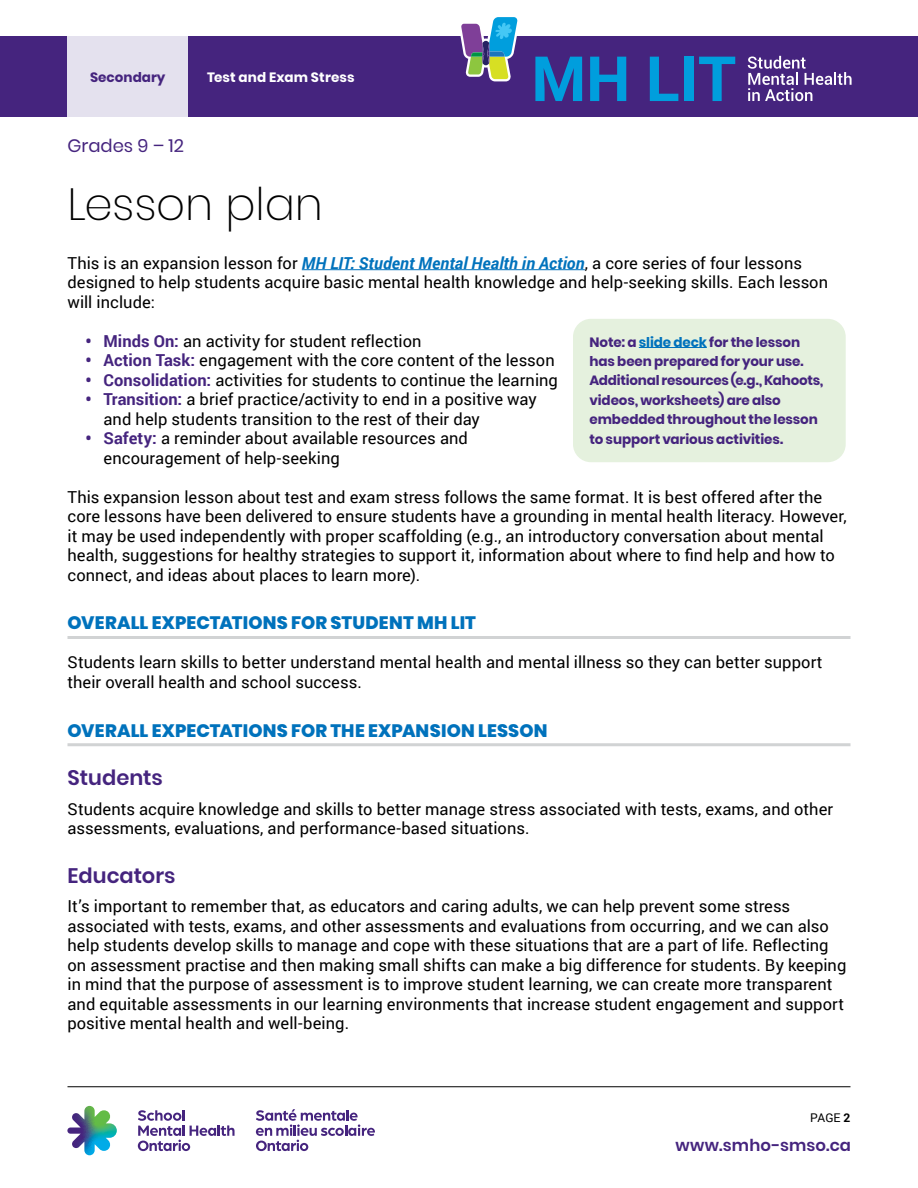
<style>
.page{position:relative;width:918px;height:1188px;background:#fff}
.page>*{position:absolute;margin:0;border:0;box-sizing:border-box;transform-origin:0 0}
.HED_1{font:200 45px "Poppins";letter-spacing:-.005em;color:#000}
.TOC_Hed_style_2{font:600 21px "Poppins";color:#45247e}
.TOC_Hed_style_2-2{font:800 18px "Poppins";letter-spacing:.005em;color:#0072bc}
.Lesson{font:18px "Poppins";color:#45247e}
.P_Body_Copy_black_11{font:16.5px/19.5px "Roboto";color:#000}
.t1{font:600 16.5px "Poppins";letter-spacing:.005em;color:#45247e}
.Text_with_green_shad{font:700 13.5px/19.5px "Poppins";letter-spacing:-.005em;color:#45247e}
.t2{font:700 13.5px "Poppins";letter-spacing:.015em;color:#fff}
.t3{font:12px "Roboto";color:#000}
.s1{font-weight:700;font-style:italic;color:#0072bc}
.s2{font-weight:900;color:#45247e}
.s3{font-weight:700;color:#45247e}
.s4{color:#0072bc}
.s5{font-weight:700}
</style>
<div class="page">
<div style="left:0;top:36px;width:918px;height:81px;background:#45247e"></div>
<div style="left:68px;top:36px;width:120px;height:81px;background:#e4e1ee"></div>
<svg style="left:748px;top:56px;width:104px;height:45px"></svg>
<svg style="left:535px;top:57px;width:47px;height:44px"></svg>
<svg style="left:590px;top:57px;width:36px;height:44px"></svg>
<svg style="left:650px;top:57px;width:28px;height:44px"></svg>
<div style="left:684px;top:57px;width:9px;height:44px;background:#009edd"></div>
<svg style="left:699px;top:57px;width:36px;height:44px"></svg>
<svg style="left:460px;top:17px;width:58px;height:64px"></svg>
<hr style="left:68px;top:1086px;width:782px;height:1px;background:#000">
<svg style="left:67px;top:1106px;width:50px;height:49px"></svg>
<svg style="left:256px;top:1109px;width:119px;height:42px"></svg>
<svg style="left:138px;top:1110px;width:97px;height:41px"></svg>
<hr style="left:302px;top:269px;width:283px;height:1px;background:#0072bc">
<hr style="left:68px;top:636px;width:782px;height:3px;background:#d1d3d4">
<hr style="left:68px;top:743px;width:782px;height:3px;background:#d1d3d4">
<div style="left:573px;top:319px;width:273px;height:143px;background:#e5f1de;border-radius:18px"></div>
<hr style="left:639px;top:347px;width:68px;height:1px;background:#0072bc">
<p class="Text_with_green_shad" style="left:90px;top:68px;width:77px">Secondary</p>
<p class="t2" style="left:207px;top:70px;width:149px">Test and Exam Stress</p>
<p class="Lesson" style="left:68px;top:135px;width:118px">Grades 9 – 12</p>
<p class="HED_1" style="left:68px;top:178px;width:257px">Lesson plan</p>
<p class="P_Body_Copy_black_11" style="left:68px;top:252px;width:762px">This is an expansion lesson for <span class="s1">MH LIT: Student Mental Health in Action</span>, a core series of four lessons designed to help students acquire basic mental health knowledge and help-seeking skills. Each lesson will include:</p>
<p class="P_Body_Copy_black_11" style="left:86px;top:330px;width:338px"><span class="s2">•</span> <span class="s3">Minds On:</span> an activity for student reflection</p>
<p class="P_Body_Copy_black_11" style="left:86px;top:350px;width:471px"><span class="s2">•</span> <span class="s3">Action Task:</span> engagement with the core content of the lesson</p>
<p class="P_Body_Copy_black_11" style="left:86px;top:369px;width:474px"><span class="s2">•</span> <span class="s3">Consolidation:</span> activities for students to continue the learning</p>
<p class="P_Body_Copy_black_11" style="left:104px;top:389px;width:435px;text-indent:-18px"><span class="s2">•</span> <span class="s3">Transition:</span> a brief practice/activity to end in a positive way and help students transition to the rest of their day</p>
<p class="P_Body_Copy_black_11" style="left:104px;top:428px;width:366px;text-indent:-18px"><span class="s2">•</span> <span class="s3">Safety:</span> a reminder about available resources and encouragement of help-seeking</p>
<p class="P_Body_Copy_black_11" style="left:67px;top:486px;width:781px">This expansion lesson about test and exam stress follows the same format. It is best offered after the core lessons have been delivered to ensure students have a grounding in mental health literacy. However, it may be used independently with proper scaffolding (e.g., an introductory conversation about mental health, suggestions for healthy strategies to support it, information about where to find help and how to connect, and ideas about places to learn more).</p>
<p class="TOC_Hed_style_2-2" style="left:68px;top:613px;width:410px">OVERALL EXPECTATIONS FOR STUDENT MH LIT</p>
<p class="P_Body_Copy_black_11" style="left:68px;top:652px;width:757px">Students learn skills to better understand mental health and mental illness so they can better support their overall health and school success.</p>
<p class="TOC_Hed_style_2-2" style="left:68px;top:720px;width:482px">OVERALL EXPECTATIONS FOR THE EXPANSION LESSON</p>
<p class="TOC_Hed_style_2" style="left:68px;top:766px;width:97px">Students</p>
<p class="P_Body_Copy_black_11" style="left:68px;top:798px;width:767px">Students acquire knowledge and skills to better manage stress associated with tests, exams, and other assessments, evaluations, and performance-based situations.</p>
<p class="TOC_Hed_style_2" style="left:68px;top:863px;width:110px">Educators</p>
<p class="P_Body_Copy_black_11" style="left:68px;top:896px;width:780px">It’s important to remember that, as educators and caring adults, we can help prevent some stress associated with tests, exams, and other assessments and evaluations from occurring, and we can also help students develop skills to manage and cope with these situations that are a part of life. Reflecting on assessment practise and then making small shifts can make a big difference for students. By keeping in mind that the purpose of assessment is to improve student learning, we can create more transparent and equitable assessments in our learning environments that increase student engagement and support positive mental health and well-being.</p>
<p class="Text_with_green_shad" style="left:590px;top:332px;width:235px">Note: a <span class="s4">slide deck</span> for the lesson has been prepared for your use.<br>Additional resources (e.g., Kahoots, videos, worksheets) are also embedded throughout the lesson to support various activities.</p>
<p class="t3" style="left:810px;top:1109px;width:42px">PAGE <span class="s5">2</span></p>
<p class="t1" style="left:675px;top:1135px;width:177px">www.smho-smso.ca</p>
</div>
